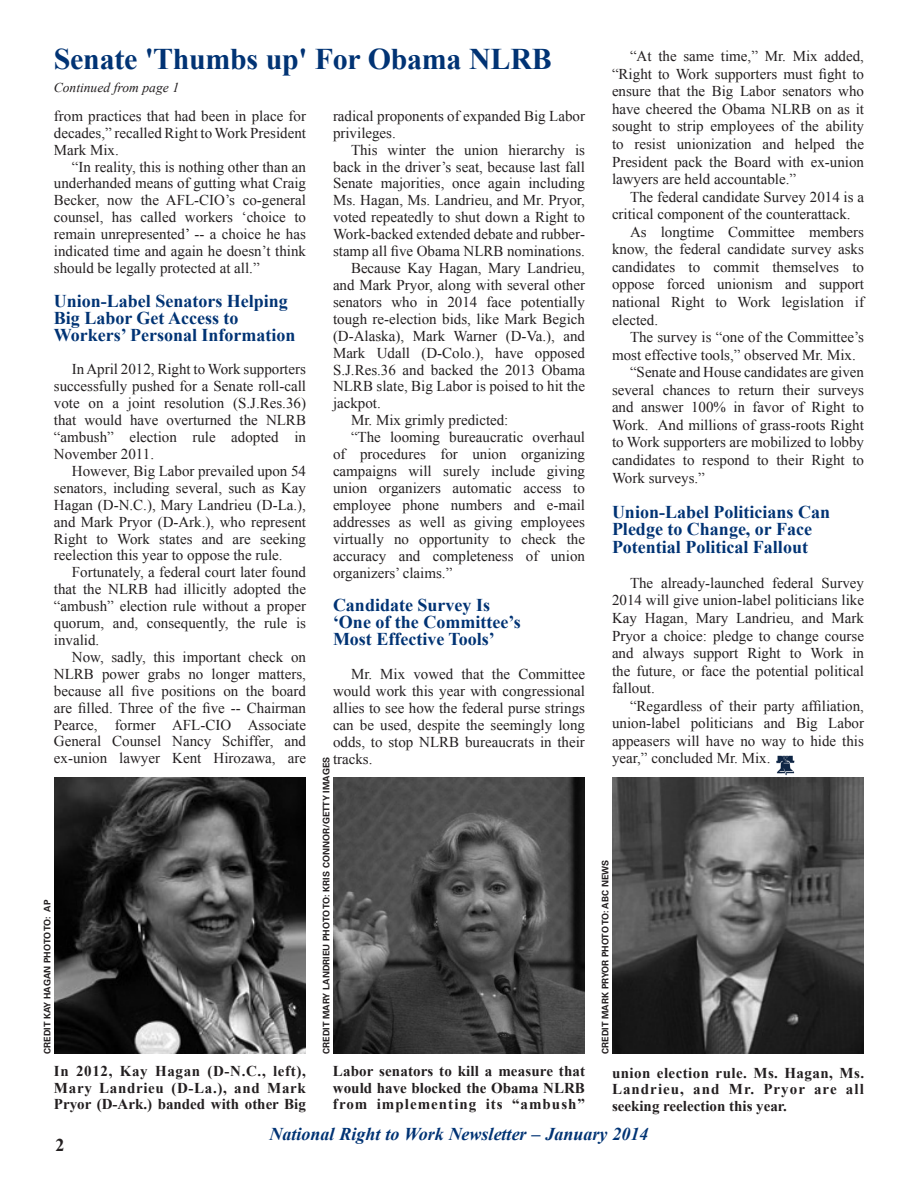
<style>
.page{position:relative;width:918px;height:1188px;background:#fff}
.page>*{position:absolute;margin:0;border:0;box-sizing:border-box;transform-origin:0 0}
.Page_2_Header{font:700 30px "Times New Roman";letter-spacing:-.01em;color:#013374}
.t1{font:700 18px "Times New Roman";color:#013374}
.t2{font:italic 700 18px "Times New Roman";color:#013374}
.t3{font:700 18px "Times New Roman";color:#231f20}
.t4{font:15px/17px "Times New Roman";color:#231f20;text-align:justify}
.captions{font:700 15px/16.5px "Times New Roman";letter-spacing:.015em;color:#231f20;text-align:justify}
.Page_2_Header-2{font:italic 13.5px "Times New Roman";color:#231f20}
.photo_credit{font:700 9px "Univers LT Std";color:#231f20}
.s1{color:#000}
</style>
<div class="page">
<img style="left:776px;top:755px;width:19px;height:21px">
<img style="left:54px;top:777px;width:252px;height:276px">
<img style="left:333px;top:777px;width:252px;height:277px">
<img style="left:612px;top:777px;width:252px;height:277px">
<p class="Page_2_Header" style="left:54px;top:38px;width:499px">Senate 'Thumbs up' For Obama NLRB</p>
<p class="Page_2_Header-2" style="left:54px;top:78px;width:127px">Continued from page 1</p>
<p class="t4" style="left:54px;top:107px;width:254px">from practices that had been in place for decades,” recalled Right to Work President Mark Mix.</p>
<p class="t4" style="left:54px;top:158px;width:254px;text-indent:18px">“In reality, this is nothing other than an underhanded means of gutting what Craig Becker, now the AFL-CIO’s co-general counsel, has called workers ‘choice to remain unrepresented<span class="s1">’</span> -- a choice he has indicated time and again he doesn’t think should be legally protected at all.”</p>
<p class="t1" style="left:54px;top:288px;width:236px">Union-Label Senators Helping</p>
<p class="t1" style="left:54px;top:305px;width:186px">Big Labor Get Access to</p>
<p class="t1" style="left:54px;top:322px;width:243px">Workers’ Personal Information</p>
<p class="t4" style="left:54px;top:361px;width:254px;text-indent:18px">In April 2012, Right to Work supporters successfully pushed for a Senate roll-call vote on a joint resolution (S.J.Res.36) that would have overturned the NLRB “ambush” election rule adopted in November 2011.</p>
<p class="t4" style="left:54px;top:462px;width:254px;text-indent:18px">However, Big Labor prevailed upon 54 senators, including several, such as Kay Hagan (D-N.C.), Mary Landrieu (D-La.), and Mark Pryor (D-Ark.), who represent Right to Work states and are seeking reelection this year to oppose the rule.</p>
<p class="t4" style="left:54px;top:564px;width:254px;text-indent:18px">Fortunately, a federal court later found that the NLRB had illicitly adopted the “ambush” election rule without a proper quorum, and, consequently, the rule is invalid.</p>
<p class="t4" style="left:54px;top:648px;width:254px;text-indent:18px">Now, sadly, this important check on NLRB power grabs no longer matters, because all five positions on the board are filled. Three of the five -- Chairman Pearce, former AFL-CIO Associate General Counsel Nancy Schiffer, and ex-union lawyer Kent Hirozawa, are</p>
<p class="photo_credit" style="left:42px;top:1054px;width:156px;rotate:-90deg">CREDIT KAY HAGAN PHOTO TO: AP</p>
<p class="t4" style="left:333px;top:107px;width:254px">radical proponents of expanded Big Labor privileges.</p>
<p class="t4" style="left:333px;top:141px;width:254px;text-indent:18px">This winter the union hierarchy is back in the driver’s seat, because last fall Senate majorities, once again including Ms. Hagan, Ms. Landrieu, and Mr. Pryor, voted repeatedly to shut down a Right to Work-backed extended debate and rubber&shy;stamp all five Obama NLRB nominations.</p>
<p class="t4" style="left:333px;top:259px;width:254px;text-indent:18px">Because Kay Hagan, Mary Landrieu, and Mark Pryor, along with several other senators who in 2014 face potentially tough re-election bids, like Mark Begich (D-Alaska), Mark Warner (D-Va.), and Mark Udall (D-Colo.), have opposed S.J.Res.36 and backed the 2013 Obama NLRB slate, Big Labor is poised to hit the jackpot.</p>
<p class="t4" style="left:351px;top:412px;width:159px">Mr. Mix grimly predicted:</p>
<p class="t4" style="left:333px;top:428px;width:254px;text-indent:18px">“The looming bureaucratic overhaul of procedures for union organizing campaigns will surely include giving union organizers automatic access to employee phone numbers and e-mail addresses as well as giving employees virtually no opportunity to check the accuracy and completeness of union organizers’ claims.”</p>
<p class="t1" style="left:333px;top:593px;width:159px">Candidate Survey Is</p>
<p class="t1" style="left:333px;top:610px;width:189px">‘One of the Committee’s</p>
<p class="t1" style="left:333px;top:627px;width:163px">Most Effective Tools’</p>
<p class="t4" style="left:333px;top:665px;width:254px;text-indent:18px">Mr. Mix vowed that the Committee would work this year with congressional allies to see how the federal purse strings can be used, despite the seemingly long odds, to stop NLRB bureaucrats in their tracks.</p>
<p class="photo_credit" style="left:321px;top:1054px;width:299px;rotate:-90deg">CREDIT MARY LANDRIEU PHOTO TO: KRIS CONNOR/GETTY IMAGES</p>
<p class="captions" style="left:54px;top:1062px;width:253px">In 2012, Kay Hagan (D-N.C., left), Mary Landrieu (D-La.), and Mark Pryor (D-Ark.) banded with other Big</p>
<p class="captions" style="left:333px;top:1062px;width:254px">Labor senators to kill a measure that would have blocked the Obama NLRB from implementing its “ambush”</p>
<p class="t4" style="left:612px;top:47px;width:254px;line-height:17.5px;text-indent:18px">“At the same time,” Mr. Mix added, “Right to Work supporters must fight to ensure that the Big Labor senators who have cheered the Obama NLRB on as it sought to strip employees of the ability to resist unionization and helped the President pack the Board with ex-union lawyers are held accountable.”</p>
<p class="t4" style="left:612px;top:188px;width:253px;line-height:17.5px;text-indent:18px">The federal candidate Survey 2014 is a critical component of the counterattack.</p>
<p class="t4" style="left:612px;top:223px;width:254px;line-height:17.5px;text-indent:18px">As longtime Committee members know, the federal candidate survey asks candidates to commit themselves to oppose forced unionism and support national Right to Work legislation if elected.</p>
<p class="t4" style="left:612px;top:328px;width:253px;line-height:17.5px;text-indent:18px">The survey is “one of the Committee’s most effective tools,” observed Mr. Mix.</p>
<p class="t4" style="left:612px;top:363px;width:254px;line-height:17.5px;text-indent:18px">“Senate and House candidates are given several chances to return their surveys and answer 100% in favor of Right to Work. And millions of grass-roots Right to Work supporters are mobilized to lobby candidates to respond to their Right to Work surveys.”</p>
<p class="t1" style="left:612px;top:499px;width:220px">Union-Label Politicians Can</p>
<p class="t1" style="left:612px;top:517px;width:202px">Pledge to Change, or Face</p>
<p class="t1" style="left:612px;top:534px;width:198px">Potential Political Fallout</p>
<p class="t4" style="left:612px;top:574px;width:254px;line-height:17.5px;text-indent:18px">The already-launched federal Survey 2014 will give union-label politicians like Kay Hagan, Mary Landrieu, and Mark Pryor a choice: pledge to change course and always support Right to Work in the future, or face the potential political fallout.</p>
<p class="t4" style="left:612px;top:697px;width:254px;line-height:17.5px;text-indent:18px">“Regardless of their party affiliation, union-label politicians and Big Labor appeasers will have no way to hide this year,” concluded Mr. Mix.</p>
<p class="photo_credit" style="left:600px;top:1054px;width:196px;rotate:-90deg">CREDIT MARK PRYOR PHOTO TO: ABC NEWS</p>
<p class="captions" style="left:612px;top:1064px;width:254px">union election rule. Ms. Hagan, Ms.<br>Landrieu, and Mr. Pryor are all seeking reelection this year.</p>
<p class="t3" style="left:56px;top:1133px;width:10px">2</p>
<p class="t2" style="left:269px;top:1121px;width:381px">National Right to Work Newsletter – January 2014</p>
</div>
